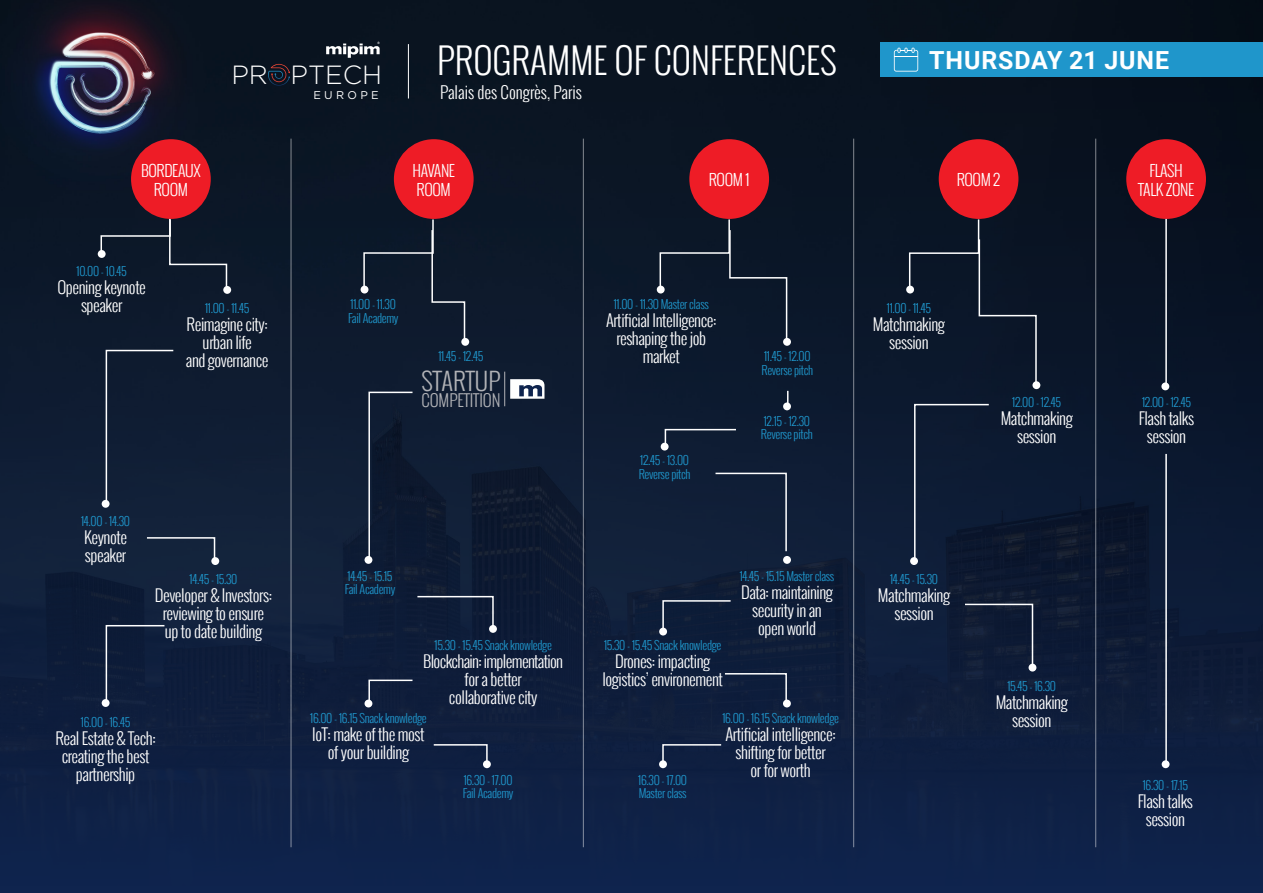
<style>
.page{position:relative;width:1263px;height:893px;background:#fff}
.page>*{position:absolute;margin:0;border:0;box-sizing:border-box;transform-origin:0 0}
.t1{font:300 35.7px "Oswald";color:#fff}
.t2{font:300 26.25px "Gotham";color:#fff}
.t3{font:700 24.9px "Roboto";letter-spacing:.035em;color:#fff}
.t4{font:300 24.45px "Oswald";color:#b2b3b7}
.t5{font:300 16.65px "Oswald";color:#fff}
.t6{font:300 16.65px "Oswald";letter-spacing:-.005em;color:#b2b3b7}
.t7{font:300 16.5px/18px "Oswald";letter-spacing:-.025em;color:#fff;text-align:center}
.t8{font:300 15.75px/18.9px "Oswald";letter-spacing:-.025em;color:#fff;text-align:center}
.t9{font:300 12px/13.5px "Oswald";letter-spacing:-.025em;color:#1f96cb}
.t10{font:11.25px "Gotham";letter-spacing:.3em;color:#fff}
</style>
<div class="page">
<div style="left:0;top:0;width:1263px;height:893px;background:linear-gradient(to bottom,#0d141e,#0f2247)"></div>
<svg style="left:268px;top:64px;width:22px;height:22px"></svg>
<svg style="left:326px;top:42px;width:54px;height:16px"></svg>
<hr style="left:408px;top:44px;width:1px;height:55px;background:#fff">
<div style="left:939px;top:139px;width:79px;height:80px;background:#ee1c26;border-radius:50%"></div>
<div style="left:908px;top:218px;width:129px;height:170px;background:#0a1628"></div>
<div style="left:913px;top:403px;width:77px;height:158px;background:#0d1b33"></div>
<svg style="left:963px;top:603px;width:71px;height:66px;background:#19253d"></svg>
<div style="left:131px;top:139px;width:80px;height:80px;background:#ee1c26;border-radius:50%"></div>
<div style="left:100px;top:217px;width:128px;height:74px;background:#0c1829"></div>
<svg style="left:105px;top:349px;width:70px;height:155px;background:#142237"></svg>
<svg style="left:145px;top:536px;width:71px;height:27px;background:#233248"></svg>
<svg style="left:105px;top:624px;width:61px;height:81px;background:#172642"></svg>
<hr style="left:504px;top:372px;width:1px;height:34px;background:#b2b3b7">
<svg style="left:510px;top:379px;width:34px;height:20px"></svg>
<div style="left:394px;top:139px;width:80px;height:80px;background:#ee1c26;border-radius:50%"></div>
<div style="left:363px;top:218px;width:103px;height:125px;background:#0d192b"></div>
<svg style="left:368px;top:391px;width:46px;height:171px;background:#162238"></svg>
<svg style="left:416px;top:595px;width:78px;height:38px;background:#1a2841"></svg>
<svg style="left:432px;top:743px;width:56px;height:23px"></svg>
<svg style="left:368px;top:679px;width:46px;height:26px"></svg>
<div style="left:689px;top:139px;width:80px;height:80px;background:#ee1c26;border-radius:50%"></div>
<div style="left:659px;top:218px;width:129px;height:125px;background:#0b1829"></div>
<svg style="left:664px;top:428px;width:73px;height:21px;background:#222f44"></svg>
<svg style="left:723px;top:672px;width:65px;height:33px;background:#1c2b47"></svg>
<svg style="left:662px;top:599px;width:70px;height:34px;background:#1b2a43"></svg>
<div style="left:906px;top:286px;width:8px;height:7px;background:#fff;border-radius:50%"></div>
<div style="left:1032px;top:381px;width:8px;height:8px;background:#fff;border-radius:50%"></div>
<div style="left:910px;top:557px;width:8px;height:8px;background:#fff;border-radius:50%"></div>
<div style="left:1028px;top:664px;width:8px;height:7px;background:#fff;border-radius:50%"></div>
<div style="left:98px;top:250px;width:8px;height:8px;background:#fff;border-radius:50%"></div>
<div style="left:223px;top:286px;width:8px;height:8px;background:#fff;border-radius:50%"></div>
<div style="left:102px;top:500px;width:8px;height:8px;background:#fff;border-radius:50%"></div>
<div style="left:211px;top:557px;width:8px;height:8px;background:#fff;border-radius:50%"></div>
<div style="left:102px;top:699px;width:8px;height:8px;background:#fff;border-radius:50%"></div>
<div style="left:361px;top:286px;width:7px;height:7px;background:#fff;border-radius:50%"></div>
<div style="left:461px;top:338px;width:8px;height:8px;background:#fff;border-radius:50%"></div>
<div style="left:364px;top:556px;width:8px;height:8px;background:#fff;border-radius:50%"></div>
<div style="left:489px;top:625px;width:8px;height:8px;background:#fff;border-radius:50%"></div>
<div style="left:483px;top:760px;width:8px;height:8px;background:#fff;border-radius:50%"></div>
<div style="left:364px;top:700px;width:8px;height:7px;background:#fff;border-radius:50%"></div>
<div style="left:657px;top:286px;width:8px;height:7px;background:#fff;border-radius:50%"></div>
<div style="left:783px;top:338px;width:8px;height:8px;background:#fff;border-radius:50%"></div>
<div style="left:661px;top:443px;width:8px;height:8px;background:#fff;border-radius:50%"></div>
<div style="left:783px;top:402px;width:8px;height:8px;background:#fff;border-radius:50%"></div>
<div style="left:783px;top:700px;width:8px;height:7px;background:#fff;border-radius:50%"></div>
<div style="left:659px;top:628px;width:8px;height:7px;background:#fff;border-radius:50%"></div>
<div style="left:659px;top:760px;width:8px;height:8px;background:#fff;border-radius:50%"></div>
<div style="left:783px;top:556px;width:8px;height:8px;background:#fff;border-radius:50%"></div>
<hr style="left:291px;top:139px;width:1px;height:708px;background:#fff">
<hr style="left:583px;top:139px;width:1px;height:708px;background:#fff">
<hr style="left:853px;top:139px;width:1px;height:708px;background:#fff">
<div style="left:880px;top:43px;width:383px;height:34px;background:#1f96cb"></div>
<svg style="left:894px;top:48px;width:24px;height:24px"></svg>
<div style="left:714px;top:472px;width:74px;height:81px;background:#101f38"></div>
<svg style="left:661px;top:743px;width:62px;height:23px"></svg>
<div style="left:1126px;top:139px;width:80px;height:80px;background:#ee1c26;border-radius:50%"></div>
<hr style="left:1165px;top:219px;width:2px;height:166px;background:#fff">
<hr style="left:1165px;top:454px;width:2px;height:310px;background:#fff">
<div style="left:1161px;top:382px;width:8px;height:8px;background:#fff;border-radius:50%"></div>
<div style="left:1162px;top:760px;width:7px;height:8px;background:#fff;border-radius:50%"></div>
<hr style="left:1095px;top:139px;width:1px;height:708px;background:#fff">
<p class="t8" style="left:141px;top:161px;width:61px">BORDEAUX<br>ROOM</p>
<p class="t2" style="left:231px;top:58px;width:152px">PR PTECH</p>
<p class="t10" style="left:313px;top:88px;width:67px">EUROPE</p>
<p class="t1" style="left:437px;top:34px;width:401px">PROGRAMME OF CONFERENCES</p>
<p class="t5" style="left:440px;top:79px;width:143px">Palais des Congrès, Paris</p>
<p class="t8" style="left:412px;top:161px;width:44px;text-align:left">HAVANE<br>ROOM</p>
<p class="t8" style="left:709px;top:170px;width:42px">ROOM 1</p>
<p class="t9" style="left:77px;top:264px;width:52px">10.00 - 10.45</p>
<p class="t7" style="left:57px;top:278px;width:90px">Opening keynote speaker</p>
<p class="t9" style="left:205px;top:301px;width:46px">11.00 - 11.45</p>
<p class="t7" style="left:186px;top:315px;width:84px">Reimagine city: urban life<br>and governance</p>
<p class="t9" style="left:81px;top:514px;width:50px">14.00 - 14.30</p>
<p class="t7" style="left:84px;top:528px;width:45px;text-align:left">Keynote speaker</p>
<p class="t9" style="left:190px;top:572px;width:49px">14.45 - 15.30</p>
<p class="t7" style="left:155px;top:586px;width:119px">Developer &amp; Investors: reviewing to ensure</p>
<p class="t7" style="left:165px;top:622px;width:99px">up to date building</p>
<p class="t9" style="left:348px;top:297px;width:52px">11.00 - 11.30<br>Fail Academy</p>
<p class="t9" style="left:438px;top:350px;width:46px">11.45 - 12.45</p>
<p class="t4" style="left:421px;top:363px;width:81px">STARTUP</p>
<p class="t6" style="left:421px;top:388px;width:81px">COMPETITION</p>
<p class="t9" style="left:345px;top:569px;width:52px">14.45 - 15.15<br>Fail Academy</p>
<p class="t9" style="left:435px;top:638px;width:119px">15.30 - 15.45 Snack knowledge</p>
<p class="t7" style="left:423px;top:652px;width:141px">Blockchain: implementation for a better<br>collaborative city</p>
<p class="t9" style="left:614px;top:297px;width:97px">11.00 - 11.30 Master class</p>
<p class="t7" style="left:606px;top:311px;width:112px">Artificial Intelligence: reshaping the job market</p>
<p class="t9" style="left:639px;top:454px;width:53px">12.45 - 13.00<br>Reverse pitch</p>
<p class="t9" style="left:761px;top:350px;width:53px">11.45 - 12.00<br>Reverse pitch</p>
<p class="t9" style="left:761px;top:414px;width:53px">12.15 - 12.30<br>Reverse pitch</p>
<p class="t9" style="left:604px;top:638px;width:119px">15.30 - 15.45 Snack knowledge</p>
<p class="t7" style="left:602px;top:652px;width:122px">Drones: impacting logistics’ environement</p>
<p class="t9" style="left:740px;top:569px;width:96px">14.45 - 15.15 Master class</p>
<p class="t7" style="left:741px;top:583px;width:93px">Data: maintaining security in an open world</p>
<p class="t9" style="left:81px;top:715px;width:51px">16.00 - 16.45</p>
<p class="t7" style="left:55px;top:729px;width:102px">Real Estate &amp; Tech:</p>
<p class="t7" style="left:62px;top:747px;width:89px">creating the best</p>
<p class="t7" style="left:76px;top:765px;width:61px">partnership</p>
<p class="t9" style="left:310px;top:711px;width:118px">16.00 - 16.15 Snack knowledge</p>
<p class="t7" style="left:312px;top:725px;width:114px">IoT: make of the most</p>
<p class="t7" style="left:328px;top:743px;width:83px">of your building</p>
<p class="t9" style="left:463px;top:773px;width:52px">16.30 - 17.00<br>Fail Academy</p>
<p class="t9" style="left:638px;top:773px;width:50px">16.30 - 17.00<br>Master class</p>
<p class="t9" style="left:722px;top:711px;width:118px">16.00 - 16.15 Snack knowledge</p>
<p class="t7" style="left:725px;top:725px;width:112px">Artificial intelligence:</p>
<p class="t7" style="left:736px;top:743px;width:92px">shifting for better or for worth</p>
<p class="t3" style="left:929px;top:43px;width:241px">THURSDAY 21 JUNE</p>
<p class="t8" style="left:957px;top:170px;width:45px">ROOM 2</p>
<p class="t9" style="left:887px;top:301px;width:46px">11.00 - 11.45</p>
<p class="t7" style="left:873px;top:315px;width:74px">Matchmaking session</p>
<p class="t9" style="left:1012px;top:395px;width:50px">12.00 - 12.45</p>
<p class="t7" style="left:1001px;top:409px;width:74px">Matchmaking session</p>
<p class="t9" style="left:890px;top:572px;width:49px">14.45 - 15.30</p>
<p class="t7" style="left:878px;top:586px;width:74px">Matchmaking session</p>
<p class="t9" style="left:1007px;top:679px;width:50px">15.45 - 16.30</p>
<p class="t7" style="left:996px;top:693px;width:74px">Matchmaking session</p>
<p class="t8" style="left:1138px;top:161px;width:58px">FLASH<br>TALK ZONE</p>
<p class="t9" style="left:1142px;top:395px;width:50px">12.00 - 12.45</p>
<p class="t7" style="left:1139px;top:409px;width:57px">Flash talks session</p>
<p class="t9" style="left:1143px;top:778px;width:47px">16.30 - 17.15</p>
<p class="t7" style="left:1138px;top:792px;width:57px">Flash talks session</p>
</div>
